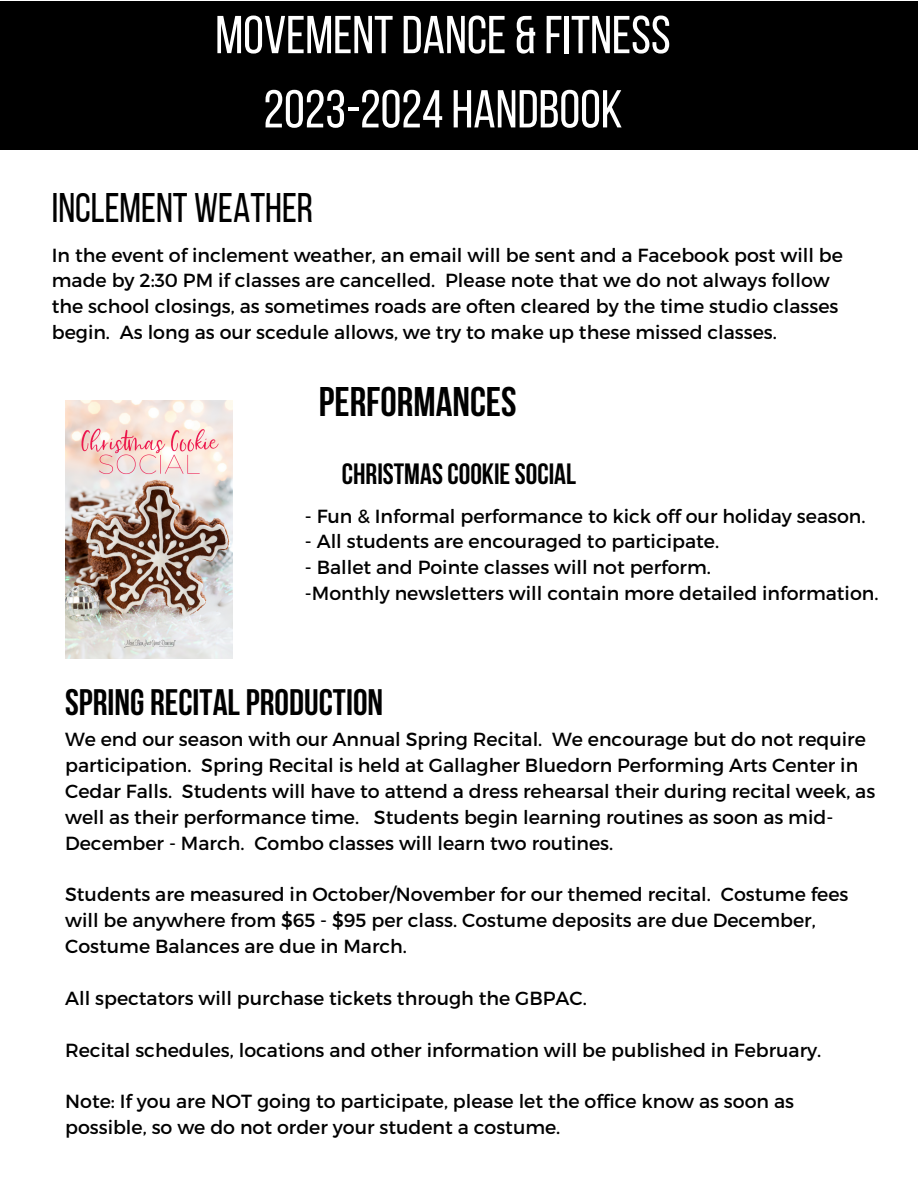
<style>
.page{position:relative;width:918px;height:1188px;background:#fff}
.page>*{position:absolute;margin:0;border:0;box-sizing:border-box;transform-origin:0 0}
.t1{font:53.25px "Bebas Neue";color:#fff}
.t2{font:41.25px "Bebas Neue";color:#000}
.t3{font:700 41.25px "Bebas Neue";color:#000}
.t4{font:700 36.75px "Bebas Neue";color:#000}
.t5{font:700 29.25px "Bebas Neue";color:#000}
.t6{font:18.9px/25.8px "Montserrat";color:#000}
</style>
<div class="page">
<div style="left:0;top:1px;width:918px;height:149px;background:#000"></div>
<img style="left:65px;top:400px;width:168px;height:259px">
<p class="t1" style="left:215px;top:13px;width:457px">MOVEMENTDANCE &amp; FITNESS</p>
<p class="t1" style="left:263px;top:88px;width:361px">2023-2024 HANDBOOK</p>
<p class="t2" style="left:52px;top:191px;width:263px">INCLEMENT WEATHER</p>
<p class="t6" style="left:52px;top:241px;width:793px">In the event of inclement weather, an email will be sent and a Facebook post will be made by 2:30 PM if classes are cancelled. Please note that we do not always follow the school closings, as sometimes roads are often cleared by the time studio classes begin. As long as our scedule allows, we try to make up these missed classes.</p>
<p class="t3" style="left:319px;top:385px;width:199px">PERFORMANCES</p>
<p class="t5" style="left:342px;top:462px;width:236px">CHRISTMAS COOKIE SOCIAL</p>
<p class="t6" style="left:305px;top:502px;width:562px">- Fun &amp; Informal performance to kick off our holiday season.</p>
<p class="t6" style="left:305px;top:528px;width:416px">- All students are encouraged to participate.</p>
<p class="t6" style="left:305px;top:554px;width:408px">- Ballet and Pointe classes will not perform.</p>
<p class="t6" style="left:305px;top:580px;width:575px">-Monthly newsletters will contain more detailed information.</p>
<p class="t4" style="left:65px;top:687px;width:320px">SPRING RECITALPRODUCTION</p>
<p class="t6" style="left:65px;top:726px;width:812px">We end our season with our Annual Spring Recital. We encourage but do not require participation. Spring Recital is held at Gallagher Bluedorn Performing Arts Center in Cedar Falls. Students will have to attend a dress rehearsal their during recital week, as well as their performance time. Students begin learning routines as soon as mid-December - March. Combo classes will learn two routines.</p>
<p class="t6" style="left:65px;top:881px;width:785px">Students are measured in October/November for our themed recital. Costume fees will be anywhere from $65 - $95 per class. Costume deposits are due December,<br>Costume Balances are due in March.</p>
<p class="t6" style="left:65px;top:984px;width:523px">All spectators will purchase tickets through the GBPAC.</p>
<p class="t6" style="left:65px;top:1036px;width:758px">Recital schedules, locations and other information will be published in February.</p>
<p class="t6" style="left:65px;top:1088px;width:730px">Note: If you are NOT going to participate, please let the office know as soon as possible, so we do not order your student a costume.</p>
</div>
